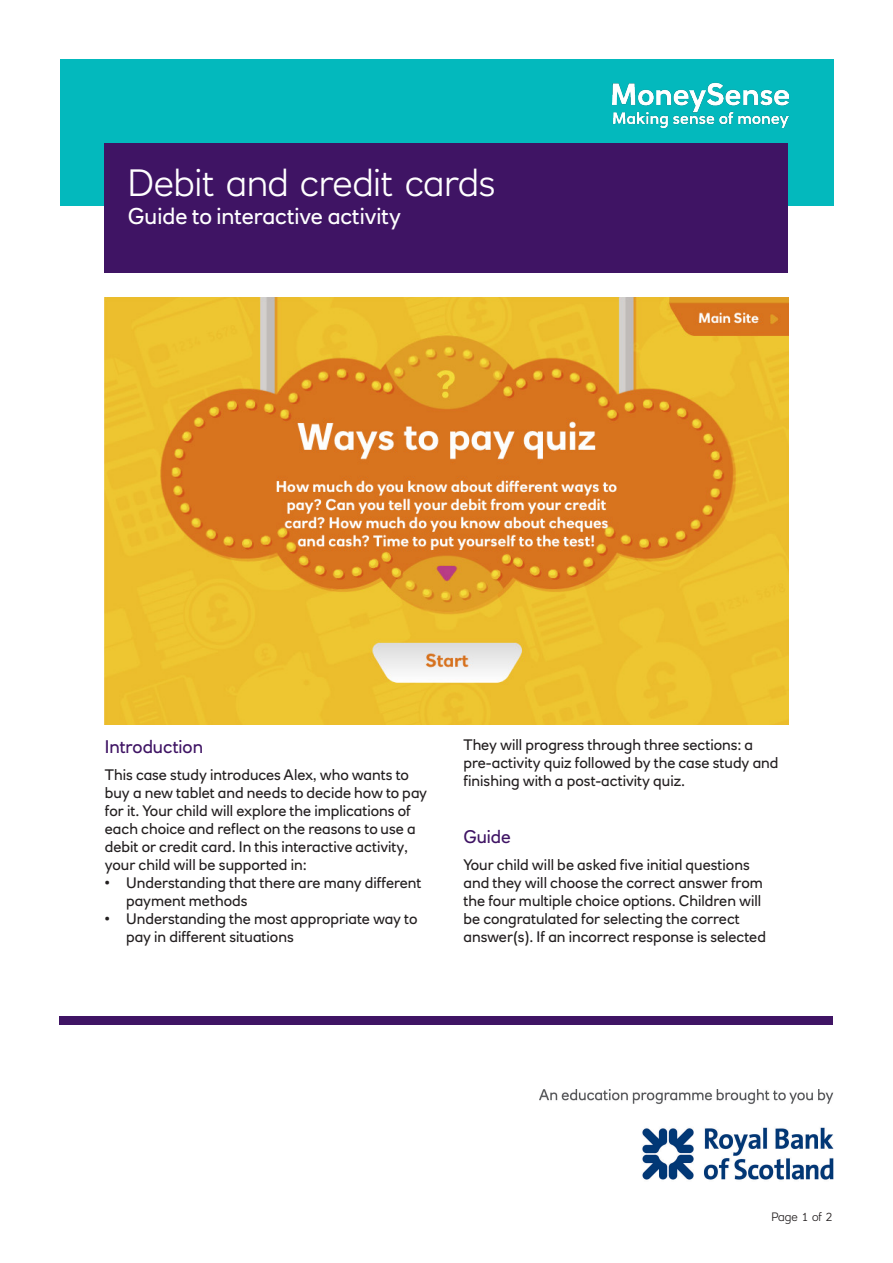
<style>
.page{position:relative;width:893px;height:1263px;background:#fff}
.page>*{position:absolute;margin:0;border:0;box-sizing:border-box;transform-origin:0 0}
.t1{font:300 37.5px "RN House Sans";color:#fff}
.t2{font:22.5px "RN House Sans";color:#fff}
.body_copy{font:18px "RN House Sans";letter-spacing:-.005em;color:#3f1464}
.body_copy-2{font:15px/18px "RN House Sans";color:#231f20}
.t3{font:300 12px "RN House Sans";letter-spacing:-.01em;color:#231f20}
</style>
<div class="page">
<div style="left:60px;top:60px;width:773px;height:146px;background:#03b9bd"></div>
<div style="left:105px;top:143px;width:683px;height:129px;background:#3f1464"></div>
<img style="left:612px;top:82px;width:176px;height:45px">
<div style="left:60px;top:1016px;width:773px;height:9px;background:#3f1464"></div>
<img style="left:105px;top:298px;width:683px;height:426px">
<img style="left:540px;top:1090px;width:294px;height:90px">
<p class="t1" style="left:128px;top:160px;width:369px">Debit and credit cards</p>
<p class="t2" style="left:128px;top:202px;width:274px">Guide to interactive activity</p>
<p class="body_copy" style="left:105px;top:736px;width:100px">Introduction</p>
<p class="body_copy-2" style="left:105px;top:766px;width:324px">This case study introduces Alex, who wants to buy a new tablet and needs to decide how to pay for it. Your child will explore the implications of each choice and reflect on the reasons to use a debit or credit card. In this interactive activity, your child will be supported in:</p>
<p class="body_copy-2" style="left:126px;top:874px;width:297px;text-indent:-21px">• Understanding that there are many different payment methods</p>
<p class="body_copy-2" style="left:126px;top:910px;width:293px;text-indent:-21px">• Understanding the most appropriate way to pay in different situations</p>
<p class="body_copy-2" style="left:463px;top:736px;width:316px">They will progress through three sections: a pre-activity quiz followed by the case study and finishing with a post-activity quiz.</p>
<p class="body_copy" style="left:463px;top:826px;width:49px">Guide</p>
<p class="body_copy-2" style="left:463px;top:856px;width:304px">Your child will be asked five initial questions and they will choose the correct answer from the four multiple choice options. Children will be congratulated for selecting the correct answer(s). If an incorrect response is selected</p>
<p class="t3" style="left:771px;top:1209px;width:62px">Page 1 of 2</p>
</div>
